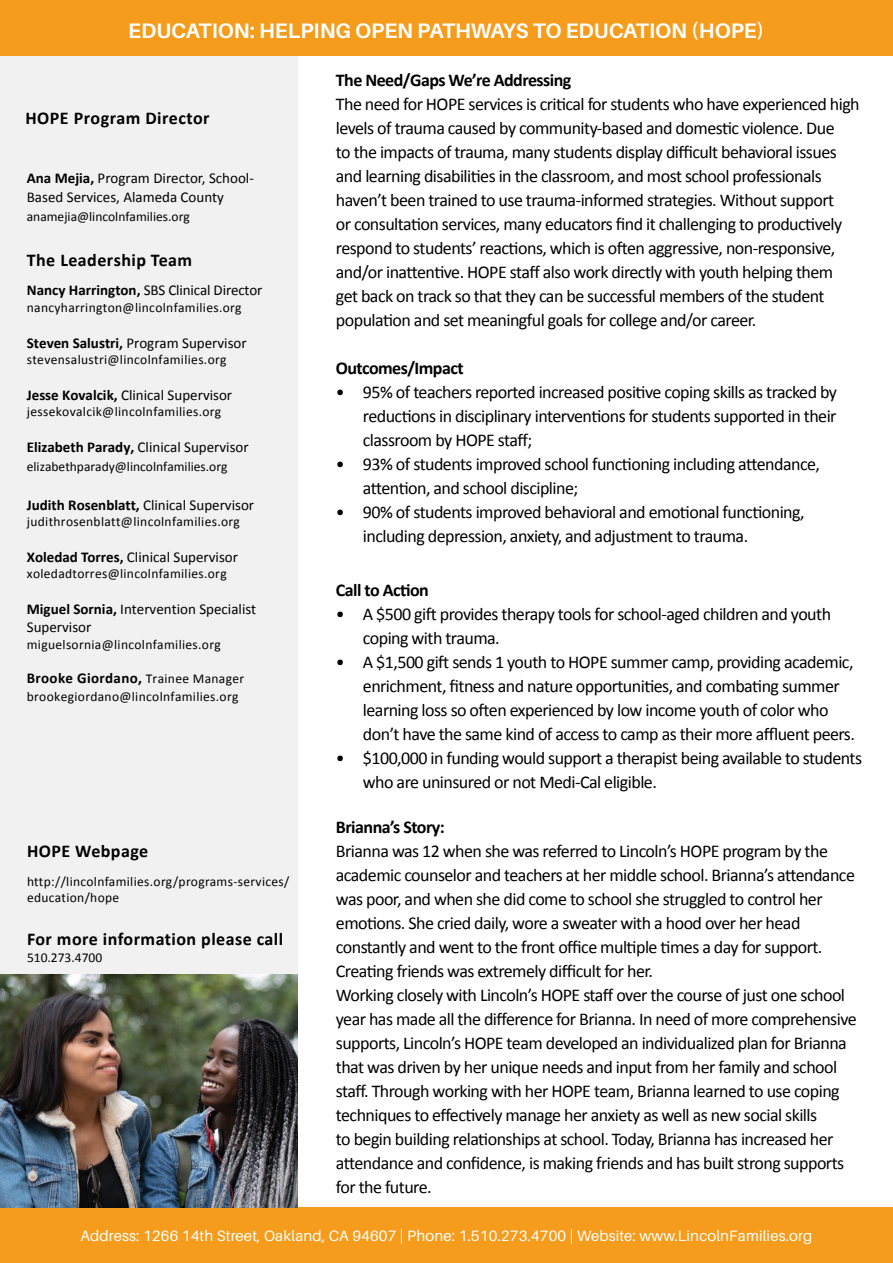
<style>
.page{position:relative;width:893px;height:1263px;background:#fff}
.page>*{position:absolute;margin:0;border:0;box-sizing:border-box;transform-origin:0 0}
.t1{font:700 21px "Aileron";color:#fff}
.t2{font:18px/24px "Calibri";letter-spacing:-.03em;color:#000}
.t3{font:700 18px "Calibri";letter-spacing:.015em;color:#000}
.t4{font:700 18px "Calibri";letter-spacing:-.03em;color:#000}
.t5{font:15px/19.4px "Calibri";color:#000}
.t6{font:15px "Aileron";letter-spacing:.01em;color:#fff}
.t7{font:700 15px "Calibri";letter-spacing:.02em;color:#000}
.t8{font:13.5px/16.2px "Calibri";letter-spacing:.025em;color:#000}
.t9{font:13.5px "Calibri";color:#000}
.s1{font-weight:700}
.s2{font-weight:400;font-size:13.5px}
</style>
<div class="page">
<div style="left:0;top:55px;width:298px;height:1153px;background:#f1f1f2"></div>
<div style="left:0;top:1208px;width:893px;height:55px;background:#f69c1c"></div>
<div style="left:0;top:0;width:893px;height:55px;background:#f69c1c"></div>
<img style="left:0;top:975px;width:298px;height:232px">
<p class="t1" style="left:128px;top:19px;width:638px">EDUCATION: HELPING OPEN PATHWAYS TO EDUCATION (HOPE)</p>
<p class="t3" style="left:25px;top:105px;width:186px">HOPE Program Director</p>
<p class="t5" style="left:27px;top:168px;width:229px"><span class="s1">Ana Mejia,</span> Program Director, School-<br>Based Services, Alameda County</p>
<p class="t9" style="left:27px;top:207px;width:164px">anamejia@lincolnfamilies.org</p>
<p class="t3" style="left:27px;top:247px;width:167px">The Leadership Team</p>
<p class="t5" style="left:27px;top:280px;width:237px"><span class="s1">Nancy Harrington,</span> SBS Clinical Director</p>
<p class="t8" style="left:27px;top:299px;width:216px">nancyharrington@lincolnfamilies.org</p>
<p class="t5" style="left:27px;top:333px;width:221px"><span class="s1">Steven Salustri,</span> Program Supervisor</p>
<p class="t8" style="left:27px;top:351px;width:201px">stevensalustri@lincolnfamilies.org</p>
<p class="t5" style="left:27px;top:385px;width:207px"><span class="s1">Jesse Kovalcik,</span> Clinical Supervisor</p>
<p class="t8" style="left:27px;top:403px;width:196px">jessekovalcik@lincolnfamilies.org</p>
<p class="t5" style="left:27px;top:436px;width:223px"><span class="s1">Elizabeth Parady,</span> Clinical Supervisor</p>
<p class="t9" style="left:27px;top:457px;width:202px">elizabethparady@lincolnfamilies.org</p>
<p class="t5" style="left:27px;top:495px;width:229px"><span class="s1">Judith Rosenblatt,</span> Clinical Supervisor</p>
<p class="t8" style="left:27px;top:513px;width:215px">judithrosenblatt@lincolnfamilies.org</p>
<p class="t5" style="left:27px;top:547px;width:213px"><span class="s1">Xoledad Torres,</span> Clinical Supervisor</p>
<p class="t8" style="left:27px;top:565px;width:201px">xoledadtorres@lincolnfamilies.org</p>
<p class="t5" style="left:27px;top:599px;width:231px;line-height:18.3px"><span class="s1">Miguel Sornia,</span> Intervention Specialist<br>Supervisor</p>
<p class="t8" style="left:27px;top:636px;width:195px">miguelsornia@lincolnfamilies.org</p>
<p class="t7" style="left:27px;top:668px;width:219px">Brooke Giordano, <span class="s2">Trainee Manager</span></p>
<p class="t8" style="left:27px;top:688px;width:213px">brookegiordano@lincolnfamilies.org</p>
<p class="t3" style="left:27px;top:838px;width:123px">HOPE Webpage</p>
<p class="t8" style="left:27px;top:873px;width:264px">http://lincolnfamilies.org/programs-services/ education/hope</p>
<p class="t3" style="left:27px;top:927px;width:258px">For more information please call</p>
<p class="t9" style="left:27px;top:948px;width:77px">510.273.4700</p>
<p class="t4" style="left:336px;top:67px;width:237px">The Need/Gaps We’re Addressing</p>
<p class="t2" style="left:336px;top:92px;width:525px">The need for HOPE services is critical for students who have experienced high levels of trauma caused by community-based and domestic violence. Due<br>to the impacts of trauma, many students display difficult behavioral issues and learning disabilities in the classroom, and most school professionals haven’t been trained to use trauma-informed strategies. Without support<br>or consultation services, many educators find it challenging to productively respond to students’ reactions, which is often aggressive, non-responsive, and/or inattentive. HOPE staff also work directly with youth helping them get back on track so that they can be successful members of the student population and set meaningful goals for college and/or career.</p>
<p class="t4" style="left:336px;top:355px;width:129px">Outcomes/Impact</p>
<p class="t2" style="left:363px;top:380px;width:476px;text-align:justify;text-indent:-27px">• 95% of teachers reported increased positive coping skills as tracked by reductions in disciplinary interventions for students supported in their classroom by HOPE staff;</p>
<p class="t2" style="left:363px;top:452px;width:459px;text-indent:-27px">• 93% of students improved school functioning including attendance, attention, and school discipline;</p>
<p class="t2" style="left:363px;top:500px;width:443px;text-indent:-27px">• 90% of students improved behavioral and emotional functioning, including depression, anxiety, and adjustment to trauma.</p>
<p class="t4" style="left:336px;top:577px;width:94px">Call to Action</p>
<p class="t2" style="left:363px;top:602px;width:470px;text-indent:-27px">• A $500 gift provides therapy tools for school-aged children and youth coping with trauma.</p>
<p class="t2" style="left:363px;top:650px;width:494px;text-indent:-27px">• A $1,500 gift sends 1 youth to HOPE summer camp, providing academic, enrichment, fitness and nature opportunities, and combating summer learning loss so often experienced by low income youth of color who don’t have the same kind of access to camp as their more affluent peers.</p>
<p class="t2" style="left:363px;top:746px;width:501px;text-indent:-27px">• $100,000 in funding would support a therapist being available to students who are uninsured or not Medi-Cal eligible.</p>
<p class="t4" style="left:336px;top:814px;width:111px">Brianna’s Story:</p>
<p class="t2" style="left:336px;top:839px;width:522px">Brianna was 12 when she was referred to Lincoln’s HOPE program by the academic counselor and teachers at her middle school. Brianna’s attendance was poor, and when she did come to school she struggled to control her emotions. She cried daily, wore a sweater with a hood over her head constantly and went to the front office multiple times a day for support.<br>Creating friends was extremely difficult for her.<br>Working closely with Lincoln’s HOPE staff over the course of just one school year has made all the difference for Brianna. In need of more comprehensive supports, Lincoln’s HOPE team developed an individualized plan for Brianna that was driven by her unique needs and input from her family and school staff. Through working with her HOPE team, Brianna learned to use coping techniques to effectively manage her anxiety as well as new social skills<br>to begin building relationships at school. Today, Brianna has increased her attendance and confidence, is making friends and has built strong supports for the future.</p>
<p class="t6" style="left:80px;top:1227px;width:733px">Address: 1266 14th Street, Oakland, CA 94607 | Phone: 1.510.273.4700 | Website: www.LincolnFamilies.org</p>
</div>
